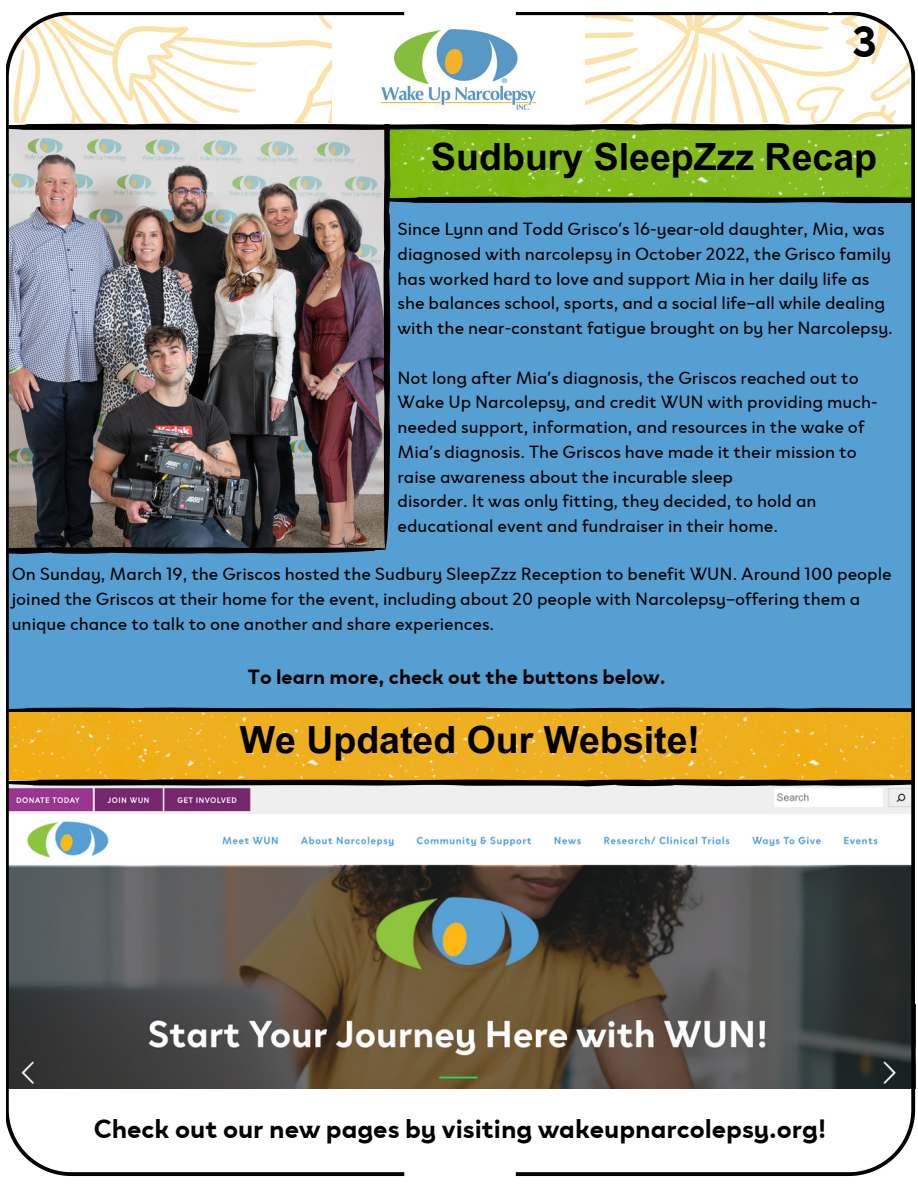
<style>
.page{position:relative;width:918px;height:1188px;background:#fff}
.page>*{position:absolute;margin:0;border:0;box-sizing:border-box;transform-origin:0 0}
.t1{font:700 45px "Clother";color:#000}
.t2{font:700 37.5px "Arial MT Pro";color:#000}
.t3{font:700 27px "Clother";color:#000}
.t4{font:700 21px "Clother";color:#000}
.t5{font:18px/24.8px "Clother";color:#000}
</style>
<div class="page">
<div style="left:0;top:135px;width:918px;height:579px;background:#569fd3"></div>
<svg style="left:404px;top:707px;width:112px;height:5px"></svg>
<img style="left:404px;top:786px;width:512px;height:302px">
<div style="left:404px;top:712px;width:112px;height:66px;background:#eeb021"></div>
<svg style="left:404px;top:778px;width:112px;height:8px"></svg>
<svg style="left:6px;top:576px;width:398px;height:600px"></svg>
<svg style="left:516px;top:576px;width:399px;height:600px"></svg>
<hr style="left:915px;top:0;width:3px;height:1004px;background:#fff">
<div style="left:0;top:163px;width:6px;height:1025px;background:#fff"></div>
<img style="left:0;top:12px;width:915px;height:564px">
<p class="t1" style="left:853px;top:6px;width:26px">3</p>
<p class="t2" style="left:431px;top:143px;width:447px">Sudbury SleepZzz Recap</p>
<p class="t5" style="left:397px;top:215px;width:497px">Since Lynn and Todd Grisco’s 16-year-old daughter, Mia, was diagnosed with narcolepsy in October 2022, the Grisco family has worked hard to love and support Mia in her daily life as she balances school, sports, and a social life–all while dealing with the near-constant fatigue brought on by her Narcolepsy.</p>
<p class="t5" style="left:397px;top:363px;width:482px">Not long after Mia’s diagnosis, the Griscos reached out to Wake Up Narcolepsy, and credit WUN with providing much&shy;needed support, information, and resources in the wake of Mia’s diagnosis. The Griscos have made it their mission to raise awareness about the incurable sleep</p>
<p class="t5" style="left:397px;top:487px;width:421px">disorder. It was only fitting, they decided, to hold an educational event and fundraiser in their home.</p>
<p class="t5" style="left:12px;top:560px;width:882px">On Sunday, March 19, the Griscos hosted the Sudbury SleepZzz Reception to benefit WUN. Around 100 people joined the Griscos at their home for the event, including about 20 people with Narcolepsy–offering them a unique chance to talk to one another and share experiences.</p>
<p class="t4" style="left:248px;top:660px;width:419px">To learn more, check out the buttons below.</p>
<p class="t2" style="left:240px;top:726px;width:462px">We Updated Our Website!</p>
<p class="t3" style="left:94px;top:1107px;width:734px">Check out our new pages by visiting wakeupnarcolepsy.org!</p>
</div>
